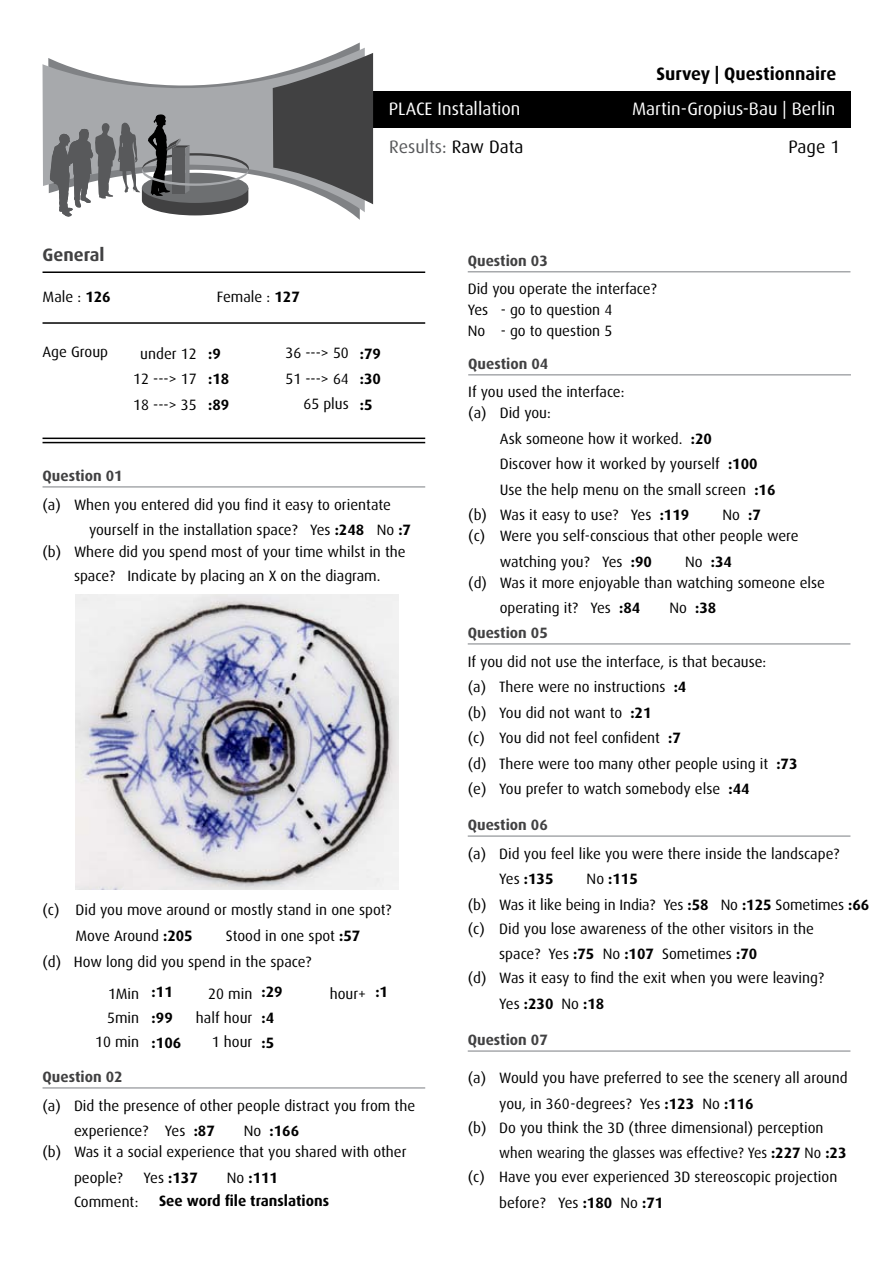
<style>
.page{position:relative;width:893px;height:1263px;background:#fff}
.page>*{position:absolute;margin:0;border:0;box-sizing:border-box;transform-origin:0 0}
.t1{font:18px "Dax";color:#fff}
.t2{font:700 18px "Dax";color:#000}
.t3{font:18px "Dax";color:#58595b}
.t4{font:700 18px "Dax";color:#414142}
.t5{font:18px "Dax";color:#000}
.t6{font:15px/25.5px "Dax";color:#000}
.t7{font:700 15px/25.5px "Dax";color:#000}
.t8{font:700 15px "Dax";color:#414142}
.s1{color:#000}
.s2{font-weight:700}
.s3{font-weight:400}
</style>
<div class="page">
<div style="left:363px;top:91px;width:488px;height:37px;background:#000"></div>
<svg style="left:43px;top:48px;width:322px;height:164px;fill:#a7a9ac"></svg>
<svg style="left:273px;top:53px;width:100px;height:151px;background:#636365"></svg>
<svg style="left:50px;top:114px;width:199px;height:103px"></svg>
<hr style="left:43px;top:322px;width:382px;height:2px;background:#000">
<hr style="left:43px;top:438px;width:382px;height:1px;background:#000">
<hr style="left:43px;top:271px;width:382px;height:2px;background:#000">
<hr style="left:43px;top:442px;width:382px;height:1px;background:#000">
<hr style="left:43px;top:486px;width:382px;height:2px;background:#a7a9ac">
<hr style="left:43px;top:1087px;width:382px;height:2px;background:#a7a9ac">
<hr style="left:468px;top:271px;width:382px;height:1px;background:#a7a9ac">
<hr style="left:468px;top:374px;width:383px;height:2px;background:#a7a9ac">
<hr style="left:468px;top:643px;width:382px;height:2px;background:#a7a9ac">
<hr style="left:468px;top:835px;width:382px;height:2px;background:#a7a9ac">
<hr style="left:468px;top:1050px;width:382px;height:2px;background:#a7a9ac">
<img style="left:75px;top:594px;width:324px;height:296px">
<p class="t2" style="left:657px;top:64px;width:181px">Survey | Questionnaire</p>
<p class="t1" style="left:389px;top:99px;width:133px">PLACE Installation</p>
<p class="t1" style="left:632px;top:99px;width:205px">Martin-Gropius-Bau | Berlin</p>
<p class="t3" style="left:389px;top:137px;width:136px">Results: <span class="s1">Raw Data</span></p>
<p class="t5" style="left:788px;top:137px;width:53px">Page 1</p>
<p class="t4" style="left:43px;top:244px;width:64px">General</p>
<p class="t6" style="left:43px;top:284px;width:70px">Male : <span class="s2">126</span></p>
<p class="t6" style="left:217px;top:284px;width:85px">Female : <span class="s2">127</span></p>
<p class="t6" style="left:43px;top:339px;width:67px">Age Group</p>
<p class="t6" style="left:133px;top:341px;width:65px;text-align:center">under 12<br>12 ---&gt; 17<br>18 ---&gt; 35</p>
<p class="t7" style="left:208px;top:341px;width:23px">:9 :18 :89</p>
<p class="t6" style="left:285px;top:340px;width:65px;text-align:right">36 ---&gt; 50<br>51 ---&gt; 64<br>65 plus</p>
<p class="t7" style="left:360px;top:341px;width:23px;text-align:justify">:79 :30 :5</p>
<p class="t8" style="left:43px;top:467px;width:82px">Question 01</p>
<p class="t6" style="left:89px;top:492px;width:324px;text-indent:-46px">(a) When you entered did you find it easy to orientate yourself in the installation space? Yes <span class="s2">:248</span> No <span class="s2">:7</span></p>
<p class="t6" style="left:43px;top:540px;width:365px;line-height:24px;text-align:center">(b) Where did you spend most of your time whilst in the space? Indicate by placing an X on the diagram.</p>
<p class="t6" style="left:76px;top:897px;width:317px;text-indent:-33px">(c) Did you move around or mostly stand in one spot?<br>Move Around <span class="s2">:205</span></p>
<p class="t6" style="left:43px;top:923px;width:319px;text-indent:183px">Stood in one spot <span class="s2">:57 </span>(d) How long did you spend in the space?</p>
<p class="t6" style="left:95px;top:981px;width:46px;line-height:24px;text-align:right">1Min<br>5min<br>10 min</p>
<p class="t6" style="left:196px;top:981px;width:58px;line-height:24px;text-align:right">20 min half hour<br>1 hour</p>
<p class="t6" style="left:330px;top:981px;width:38px">hour+</p>
<p class="t8" style="left:43px;top:1068px;width:82px">Question 02</p>
<p class="t6" style="left:74px;top:1093px;width:343px;text-indent:-32px">(a) Did the presence of other people distract you from the experience? Yes <span class="s2">:87</span></p>
<p class="t7" style="left:261px;top:979px;width:23px">:29 :4 :5</p>
<p class="t7" style="left:152px;top:979px;width:31px">:11 :99 :106</p>
<p class="t7" style="left:375px;top:979px;width:14px">:1</p>
<p class="t6" style="left:43px;top:1120px;width:366px;line-height:21px;text-indent:201px">No <span class="s2">:166<br></span>(b) Was it a social experience that you shared with other</p>
<p class="t6" style="left:74px;top:1165px;width:50px">people?</p>
<p class="t7" style="left:144px;top:1165px;width:56px"><span class="s3">Yes</span> :137</p>
<p class="t7" style="left:227px;top:1165px;width:53px"><span class="s3">No</span> :111</p>
<p class="t6" style="left:74px;top:1189px;width:66px">Comment:</p>
<p class="t7" style="left:159px;top:1188px;width:172px">See word file translations</p>
<p class="t8" style="left:468px;top:252px;width:82px">Question 03</p>
<p class="t6" style="left:468px;top:279px;width:190px;line-height:21px">Did you operate the interface?<br>Yes - go to question 4<br>No - go to question 5</p>
<p class="t8" style="left:468px;top:355px;width:82px">Question 04</p>
<p class="t6" style="left:468px;top:382px;width:158px;line-height:21px">If you used the interface: (a) Did you:</p>
<p class="t6" style="left:500px;top:426px;width:214px">Ask someone how it worked. <span class="s2">:20</span></p>
<p class="t6" style="left:500px;top:452px;width:259px">Discover how it worked by yourself <span class="s2">:100</span></p>
<p class="t6" style="left:500px;top:477px;width:277px">Use the help menu on the small screen <span class="s2">:16</span></p>
<p class="t6" style="left:468px;top:503px;width:223px">(b) Was it easy to use? Yes <span class="s2">:119</span></p>
<p class="t6" style="left:468px;top:505px;width:332px;line-height:21px;text-indent:254px">No <span class="s2">:7<br></span>(c) Were you self-conscious that other people were</p>
<p class="t6" style="left:500px;top:549px;width:154px">watching you? Yes <span class="s2">:90</span></p>
<p class="t6" style="left:468px;top:551px;width:358px;line-height:21px;text-indent:217px">No <span class="s2">:34<br></span>(d) Was it more enjoyable than watching someone else</p>
<p class="t6" style="left:500px;top:596px;width:142px">operating it? Yes <span class="s2">:84</span></p>
<p class="t7" style="left:669px;top:596px;width:48px"><span class="s3">No</span> :38</p>
<p class="t8" style="left:468px;top:624px;width:82px">Question 05</p>
<p class="t6" style="left:468px;top:649px;width:331px">If you did not use the interface, is that because:<br>(a) There were no instructions <span class="s2">:4<br></span>(b) You did not want to <span class="s2">:21<br></span>(c) You did not feel confident <span class="s2">:7<br></span>(d) There were too many other people using it <span class="s2">:73 </span>(e) You prefer to watch somebody else <span class="s2">:44</span></p>
<p class="t8" style="left:468px;top:816px;width:82px">Question 06</p>
<p class="t6" style="left:499px;top:841px;width:342px;text-indent:-32px">(a) Did you feel like you were there inside the landscape?<br>Yes <span class="s2">:135</span></p>
<p class="t6" style="left:468px;top:866px;width:403px;text-indent:119px">No <span class="s2">:115<br></span>(b) Was it like being in India? Yes <span class="s2">:58</span> No <span class="s2">:125</span> Sometimes <span class="s2">:66</span></p>
<p class="t6" style="left:499px;top:916px;width:316px;text-indent:-32px">(c) Did you lose awareness of the other visitors in the space? Yes <span class="s2">:75</span> No <span class="s2">:107</span> Sometimes <span class="s2">:70</span></p>
<p class="t6" style="left:499px;top:965px;width:326px;text-indent:-32px">(d) Was it easy to find the exit when you were leaving?<br>Yes <span class="s2">:230</span> No <span class="s2">:18</span></p>
<p class="t8" style="left:468px;top:1031px;width:82px">Question 07</p>
<p class="t6" style="left:499px;top:1065px;width:350px;text-indent:-32px">(a) Would you have preferred to see the scenery all around you, in 360-degrees? Yes <span class="s2">:123</span> No <span class="s2">:116</span></p>
<p class="t6" style="left:499px;top:1115px;width:349px;text-indent:-32px">(b) Do you think the 3D (three dimensional) perception when wearing the glasses was effective? Yes <span class="s2">:227</span> No <span class="s2">:23</span></p>
<p class="t6" style="left:499px;top:1164px;width:340px;text-indent:-32px">(c) Have you ever experienced 3D stereoscopic projection before? Yes <span class="s2">:180</span> No <span class="s2">:71</span></p>
</div>
